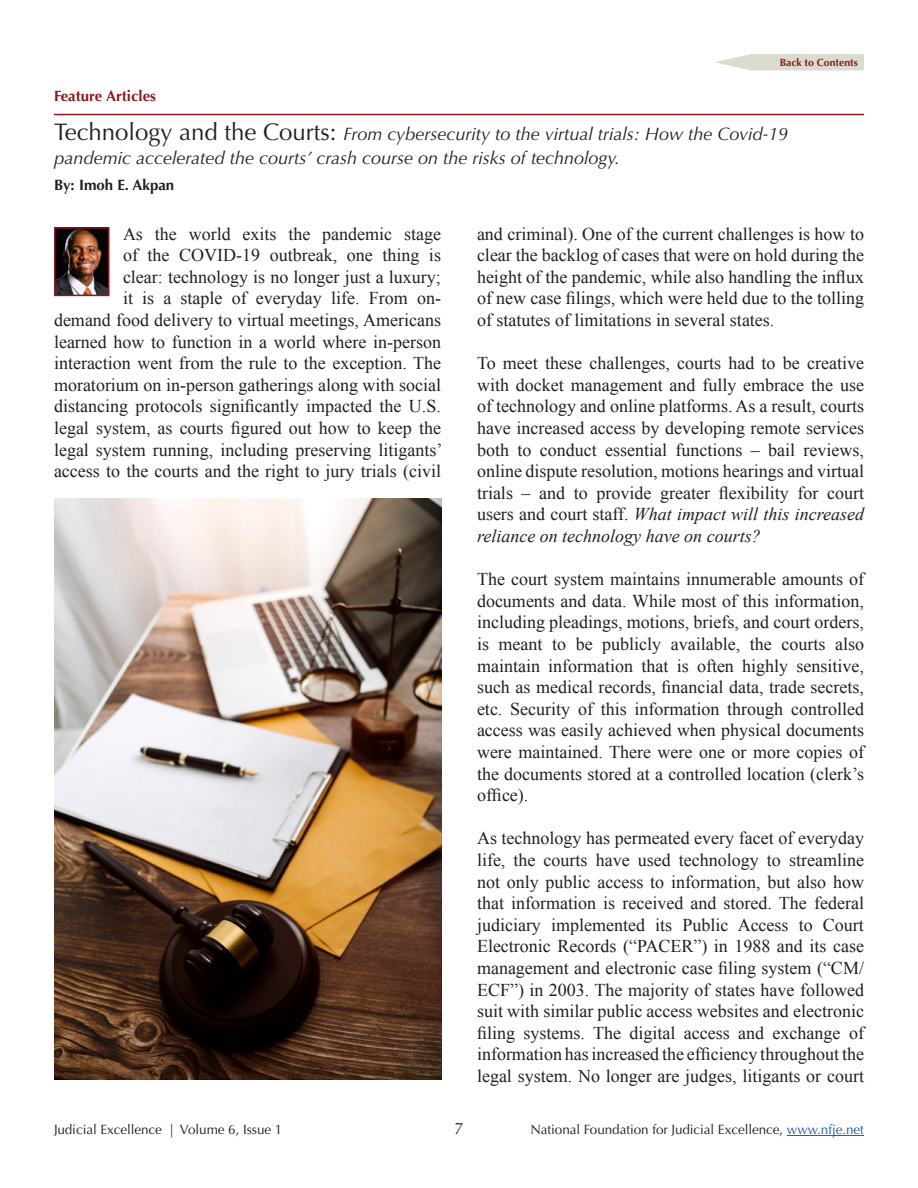
<style>
.page{position:relative;width:918px;height:1188px;background:#fff}
.page>*{position:absolute;margin:0;border:0;box-sizing:border-box;transform-origin:0 0}
.t1{font:18px/21.6px "Times New Roman";color:#231f20;text-align:justify}
.t2{font:italic 18px/24px "Optima";color:#231f20}
.t3{font:16.5px "Optima LT Pro";color:#231f20}
.t4{font:700 15px "Optima";color:#8d191c}
.t5{font:700 15px "Optima";color:#231f20}
.t6{font:13.5px "Optima LT Pro";letter-spacing:-.005em;color:#231f20}
.t7{font:700 10.5px "Optima";color:#8d191c}
.s1{font-style:normal;font-size:24px}
.s2{font-style:italic}
.s3{color:#215e9e}
</style>
<div class="page">
<hr style="left:787px;top:1135px;width:77px;height:1px;background:#215e9e">
<svg style="left:715px;top:54px;width:149px;height:16px;background:#e0dfd4"></svg>
<hr style="left:54px;top:114px;width:810px;height:1px;background:#8d191c">
<img style="left:57px;top:230px;width:50px;height:63px">
<div style="left:54px;top:227px;width:56px;height:69px;border:2px solid #8d191c"></div>
<img style="left:54px;top:498px;width:388px;height:582px">
<p class="t7" style="left:780px;top:56px;width:79px">Back to Contents</p>
<p class="t4" style="left:54px;top:87px;width:104px">Feature Articles</p>
<p class="t2" style="left:54px;top:122px;width:736px"><span class="s1">Technology and the Courts:</span> From cybersecurity to the virtual trials: How the Covid-19 pandemic accelerated the courts’ crash course on the risks of technology.</p>
<p class="t5" style="left:54px;top:176px;width:122px">By: Imoh E. Akpan</p>
<p class="t1" style="left:54px;top:223px;width:390px;text-align:right">As the world exits the pandemic stage<br>of the COVID-19 outbreak, one thing is<br>clear: technology is no longer just a luxury;<br>it is a staple of everyday life. From on-<br>demand food delivery to virtual meetings, Americans learned how to function in a world where in-person interaction went from the rule to the exception. The moratorium on in-person gatherings along with social distancing protocols significantly impacted the U.S. legal system, as courts figured out how to keep the legal system running, including preserving litigants’ access to the courts and the right to jury trials (civil</p>
<p class="t1" style="left:477px;top:223px;width:389px">and criminal). One of the current challenges is how to clear the backlog of cases that were on hold during the height of the pandemic, while also handling the influx of new case filings, which were held due to the tolling of statutes of limitations in several states.</p>
<p class="t1" style="left:477px;top:352px;width:389px">To meet these challenges, courts had to be creative with docket management and fully embrace the use of technology and online platforms. As a result, courts have increased access by developing remote services both to conduct essential functions – bail reviews, online dispute resolution, motions hearings and virtual trials – and to provide greater flexibility for court users and court staff. <span class="s2">What impact will this increased reliance on technology have on courts?</span></p>
<p class="t1" style="left:477px;top:568px;width:389px">The court system maintains innumerable amounts of documents and data. While most of this information, including pleadings, motions, briefs, and court orders, is meant to be publicly available, the courts also maintain information that is often highly sensitive, such as medical records, financial data, trade secrets, etc. Security of this information through controlled access was easily achieved when physical documents were maintained. There were one or more copies of the documents stored at a controlled location (clerk’s office).</p>
<p class="t1" style="left:477px;top:827px;width:389px">As technology has permeated every facet of everyday life, the courts have used technology to streamline not only public access to information, but also how that information is received and stored. The federal judiciary implemented its Public Access to Court Electronic Records (“PACER”) in 1988 and its case management and electronic case filing system (“CM/ ECF”) in 2003. The majority of states have followed suit with similar public access websites and electronic filing systems. The digital access and exchange of information has increased the efficiency throughout the legal system. No longer are judges, litigants or court</p>
<p class="t6" style="left:54px;top:1121px;width:230px">Judicial Excellence | Volume 6, Issue 1</p>
<p class="t3" style="left:454px;top:1118px;width:11px">7</p>
<p class="t6" style="left:530px;top:1121px;width:335px">National Foundation for Judicial Excellence, <span class="s3">www.nfje.net</span></p>
</div>
